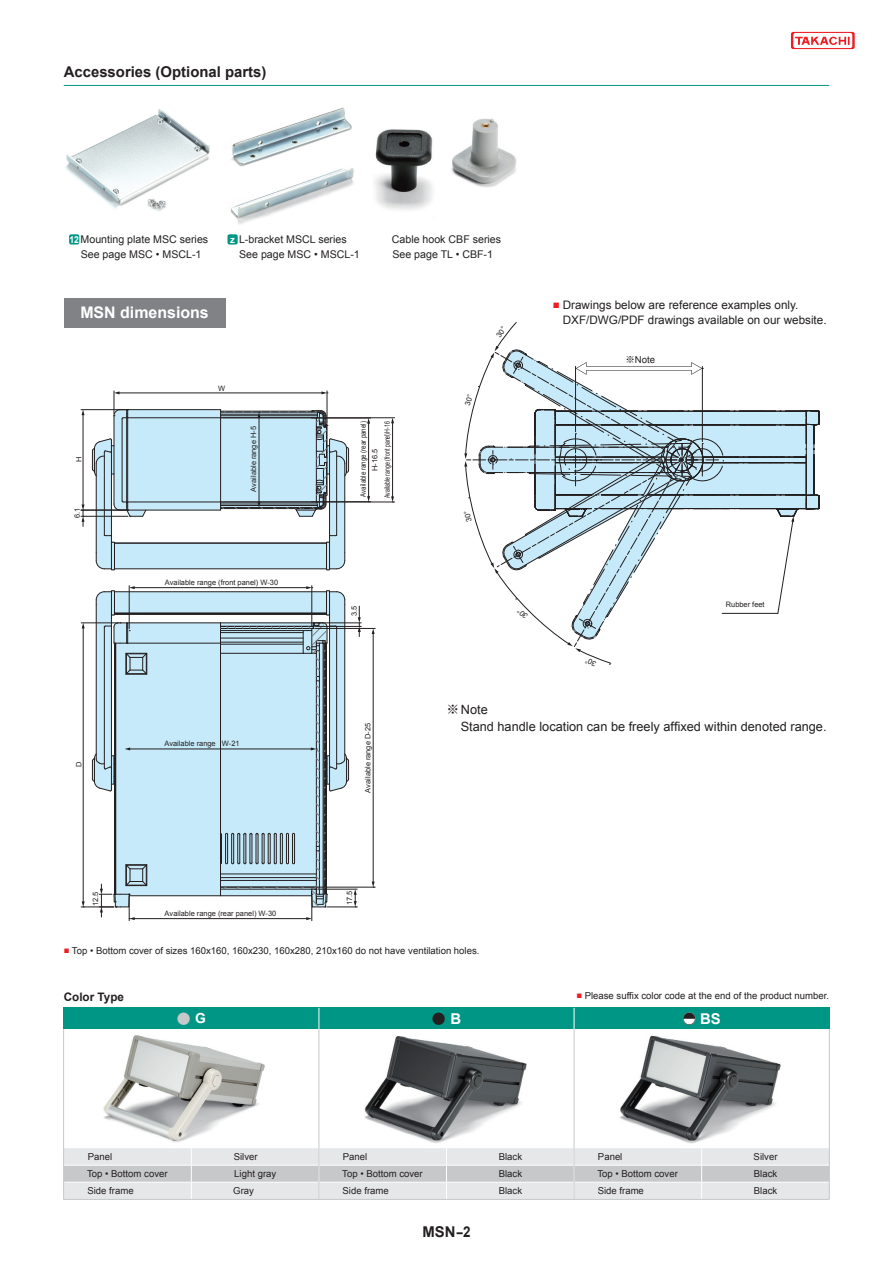
<style>
.page{position:relative;width:893px;height:1263px;background:#fff}
.page>*{position:absolute;margin:0;border:0;box-sizing:border-box;transform-origin:0 0}
.t1{font:700 15.9px "Arial";color:#fff}
.t2{font:700 14.85px "Arial";color:#231f20}
.t3{font:700 14.85px "Arial";color:#fff}
.t4{font:700 13.8px "UD Shin Go Pr 6 N";color:#c7c8ca}
.t5{font:700 13.8px "UD Shin Go Pr 6 N";color:#231f20}
.t6{font:12.75px/17px "Arial";color:#231f20}
.t7{font:11.7px/14.9px "Arial";color:#231f20}
.t8{font:700 11.7px "Arial";color:#231f20}
.t9{font:10.65px/14.9px "Arial";color:#231f20}
.t10{font:9.6px "Arial";color:#231f20}
.t11{font:7.5px "Arial";color:#231f20}
.t12{font:7.5px/12px "Arial";color:#231f20;text-align:center;scale:.82 1}
.s1{font-weight:700;font-size:9.6px;color:#fff}
.s2{color:#ee1d23}
.s3{font-family:"Jun 101 Pro";font-weight:300}
.s4{font-family:"UD Shin Go Pr 6 N"}
.s5{font-family:"UD Shin Go Pr 6 N";font-size:13.8px}
.s6{font-family:"UD Shin Go Pr 6 N";font-size:13.8px;color:#231f20}
.s7{font-family:"Arial";color:#fff}
.s8{font-family:"Arial";font-size:14.85px;color:#fff}
</style>
<div class="page">
<svg style="left:791px;top:32px;width:64px;height:17px"></svg>
<svg style="left:92px;top:592px;width:128px;height:161px;fill:#c6eafa"></svg>
<div style="left:116px;top:624px;width:104px;height:273px;background:#c6eafa"></div>
<hr style="left:114px;top:643px;width:1px;height:251px;background:#231f20">
<hr style="left:128px;top:643px;width:92px;height:1px;background:#231f20">
<hr style="left:128px;top:623px;width:92px;height:1px;background:#231f20">
<hr style="left:115px;top:643px;width:1px;height:251px;background:#231f20">
<hr style="left:129px;top:895px;width:91px;height:1px;background:#231f20">
<hr style="left:96px;top:604px;width:1px;height:155px;background:#231f20">
<hr style="left:111px;top:627px;width:1px;height:141px;background:#231f20">
<hr style="left:104px;top:627px;width:1px;height:141px;background:#231f20">
<svg style="left:92px;top:753px;width:22px;height:38px"></svg>
<hr style="left:114px;top:591px;width:212px;height:1px;background:#231f20">
<hr style="left:114px;top:613px;width:212px;height:1px;background:#231f20">
<hr style="left:114px;top:614px;width:212px;height:1px;background:#231f20">
<svg style="left:126px;top:653px;width:22px;height:22px"></svg>
<hr style="left:315px;top:628px;width:60px;height:1px;background:#231f20">
<hr style="left:318px;top:887px;width:57px;height:1px;background:#231f20">
<hr style="left:373px;top:633px;width:1px;height:250px;background:#231f20">
<svg style="left:372px;top:628px;width:3px;height:6px"></svg>
<svg style="left:372px;top:881px;width:3px;height:7px"></svg>
<hr style="left:134px;top:918px;width:173px;height:1px;background:#231f20">
<hr style="left:129px;top:749px;width:183px;height:1px;background:#231f20">
<svg style="left:125px;top:747px;width:5px;height:3px"></svg>
<hr style="left:314px;top:418px;width:57px;height:1px;background:#231f20">
<hr style="left:314px;top:501px;width:57px;height:1px;background:#231f20">
<hr style="left:368px;top:423px;width:1px;height:74px;background:#231f20">
<svg style="left:367px;top:418px;width:3px;height:6px"></svg>
<svg style="left:367px;top:496px;width:3px;height:6px"></svg>
<hr style="left:223px;top:417px;width:172px;height:1px;background:#231f20">
<hr style="left:223px;top:502px;width:172px;height:1px;background:#231f20">
<hr style="left:392px;top:422px;width:1px;height:75px;background:#231f20">
<svg style="left:391px;top:418px;width:3px;height:5px"></svg>
<svg style="left:391px;top:496px;width:3px;height:7px"></svg>
<hr style="left:81px;top:409px;width:45px;height:1px;background:#231f20">
<hr style="left:83px;top:414px;width:1px;height:92px;background:#231f20">
<svg style="left:82px;top:410px;width:3px;height:5px"></svg>
<hr style="left:81px;top:623px;width:37px;height:1px;background:#231f20">
<hr style="left:81px;top:907px;width:33px;height:1px;background:#231f20">
<hr style="left:83px;top:627px;width:1px;height:275px;background:#231f20">
<svg style="left:82px;top:623px;width:3px;height:5px"></svg>
<svg style="left:82px;top:901px;width:3px;height:7px"></svg>
<svg style="left:99px;top:864px;width:49px;height:57px"></svg>
<hr style="left:81px;top:510px;width:45px;height:1px;background:#231f20">
<hr style="left:81px;top:516px;width:47px;height:1px;background:#231f20">
<svg style="left:92px;top:391px;width:257px;height:180px"></svg>
<svg style="left:82px;top:504px;width:3px;height:22px"></svg>
<hr style="left:134px;top:587px;width:173px;height:1px;background:#231f20">
<svg style="left:96px;top:586px;width:39px;height:58px"></svg>
<svg style="left:220px;top:586px;width:141px;height:335px"></svg>
<hr style="left:64px;top:85px;width:765px;height:1px;background:#009686">
<img style="left:65px;top:109px;width:145px;height:102px">
<div style="left:69px;top:234px;width:10px;height:10px;background:#009686;border-radius:2px"></div>
<img style="left:230px;top:107px;width:124px;height:117px">
<div style="left:227px;top:234px;width:11px;height:10px;background:#009686;border-radius:2px"></div>
<img style="left:374px;top:118px;width:142px;height:92px">
<div style="left:64px;top:298px;width:161px;height:29px;background:#808285"></div>
<img style="left:103px;top:1029px;width:678px;height:119px">
<div style="left:64px;top:1008px;width:255px;height:21px;background:#009686"></div>
<div style="left:574px;top:1008px;width:255px;height:21px;background:#009686"></div>
<div style="left:319px;top:1008px;width:255px;height:21px;background:#009686"></div>
<svg style="left:64px;top:1148px;width:765px;height:51px;background:#dddee0"></svg>
<hr style="left:446px;top:1165px;width:128px;height:1px;background:#fff">
<hr style="left:446px;top:1182px;width:128px;height:1px;background:#fff">
<hr style="left:319px;top:1008px;width:1px;height:191px;background:#fff">
<hr style="left:574px;top:1008px;width:1px;height:191px;background:#fff">
<hr style="left:63px;top:1029px;width:1px;height:170px;background:#c7c8ca">
<hr style="left:319px;top:1029px;width:1px;height:170px;background:#c7c8ca">
<hr style="left:574px;top:1029px;width:1px;height:170px;background:#c7c8ca">
<hr style="left:829px;top:1029px;width:1px;height:170px;background:#c7c8ca">
<hr style="left:64px;top:1199px;width:765px;height:1px;background:#c7c8ca">
<svg style="left:464px;top:322px;width:356px;height:343px"></svg>
<h2 class="t2" style="left:64px;top:62px;width:204px">Accessories (Optional parts)</h2>
<p class="t9" style="left:69px;top:232px;width:140px;text-align:center"><span class="s1">12</span> Mounting plate MSC series<br>See page MSC • MSCL-1</p>
<p class="t9" style="left:239px;top:232px;width:122px;text-indent:-9px"><span class="s1">z</span> L-bracket MSCL series<br>See page MSC • MSCL-1</p>
<p class="t9" style="left:392px;top:232px;width:111px">Cable hook CBF series<br>See page TL • CBF-1</p>
<h1 class="t1" style="left:80px;top:302px;width:130px">MSN dimensions</h1>
<p class="t7" style="left:563px;top:298px;width:265px;text-indent:-10px"><span class="s2">■</span> Drawings below are reference examples only.<br>DXF/DWG/PDF drawings available on our website.</p>
<p class="t11" style="left:74px;top:461px;width:7px;rotate:-90deg">H</p>
<p class="t11" style="left:72px;top:518px;width:12px;rotate:-90deg">6.1</p>
<p class="t11" style="left:74px;top:766px;width:7px;rotate:-90deg">D</p>
<p class="t11" style="left:91px;top:906px;width:16px;rotate:-90deg">12.5</p>
<p class="t11" style="left:218px;top:384px;width:9px">W</p>
<p class="t11" style="left:249px;top:491px;width:67px;rotate:-90deg">Available range H-5</p>
<p class="t11" style="left:165px;top:577px;width:115px">Available range (front panel) W-30</p>
<p class="t11" style="left:164px;top:739px;width:77px">Available range W-21</p>
<p class="t11" style="left:165px;top:908px;width:113px">Available range (rear panel) W-30</p>
<p class="t12" style="left:357px;top:498px;width:95px;rotate:-90deg">Available range (rear panel)<br>H-16.5<br>Available range (front panel)H-16</p>
<p class="t11" style="left:349px;top:616px;width:12px;rotate:-90deg">3.5</p>
<p class="t11" style="left:363px;top:792px;width:71px;rotate:-90deg">Available range D-25</p>
<p class="t11" style="left:345px;top:905px;width:16px;rotate:-90deg">17.5</p>
<p class="t10" style="left:625px;top:353px;width:31px"><span class="s3">※</span>Note</p>
<p class="t11" style="left:726px;top:599px;width:40px">Rubber feet</p>
<h3 class="t6" style="left:461px;top:701px;width:367px;text-indent:-14px"><span class="s4">※</span>Note<br>Stand handle location can be freely affixed within denoted range.</h3>
<p class="t10" style="left:64px;top:944px;width:417px"><span class="s2">■</span> Top • Bottom cover of sizes 160x160, 160x230, 160x280, 210x160 do not have ventilation holes.</p>
<p class="t8" style="left:64px;top:989px;width:62px">Color Type</p>
<p class="t10" style="left:576px;top:989px;width:254px"><span class="s2">■</span> Please suffix color code at the end of the product number.</p>
<h2 class="t3" style="left:682px;top:1009px;width:40px"><span class="s5">●</span><span class="s6">◓</span> BS</h2>
<h3 class="t4" style="left:177px;top:1007px;width:31px">● <span class="s7">G</span></h3>
<h3 class="t5" style="left:432px;top:1007px;width:31px">● <span class="s8">B</span></h3>
<p class="t10" style="left:88px;top:1150px;width:26px">Panel</p>
<p class="t10" style="left:234px;top:1150px;width:25px">Silver</p>
<p class="t10" style="left:87px;top:1167px;width:82px">Top • Bottom cover</p>
<p class="t10" style="left:234px;top:1167px;width:44px">Light gray</p>
<p class="t10" style="left:87px;top:1184px;width:48px">Side frame</p>
<p class="t10" style="left:233px;top:1184px;width:22px">Gray</p>
<p class="t10" style="left:343px;top:1150px;width:26px">Panel</p>
<p class="t10" style="left:499px;top:1150px;width:25px">Black</p>
<p class="t10" style="left:342px;top:1167px;width:82px">Top • Bottom cover</p>
<p class="t10" style="left:499px;top:1167px;width:25px">Black</p>
<p class="t10" style="left:343px;top:1184px;width:48px">Side frame</p>
<p class="t10" style="left:499px;top:1184px;width:25px">Black</p>
<h2 class="t2" style="left:422px;top:1222px;width:49px">MSN-2</h2>
<p class="t10" style="left:598px;top:1150px;width:26px">Panel</p>
<p class="t10" style="left:754px;top:1150px;width:25px">Silver</p>
<p class="t10" style="left:597px;top:1167px;width:82px">Top • Bottom cover</p>
<p class="t10" style="left:754px;top:1167px;width:25px">Black</p>
<p class="t10" style="left:598px;top:1184px;width:48px">Side frame</p>
<p class="t10" style="left:754px;top:1184px;width:25px">Black</p>
</div>
